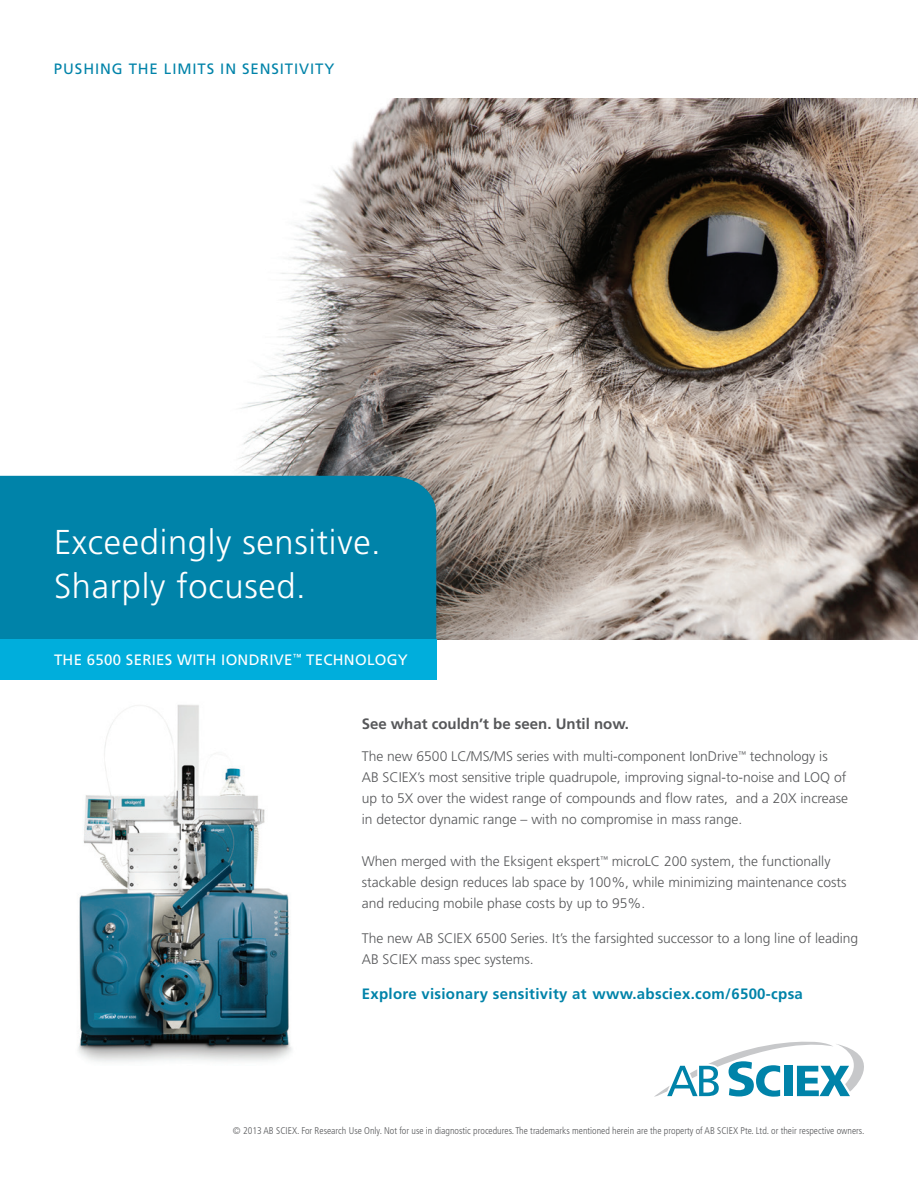
<style>
.page{position:relative;width:918px;height:1188px;background:#fff}
.page>*{position:absolute;margin:0;border:0;box-sizing:border-box;transform-origin:0 0}
.t1{font:300 34.5px/43.5px "Frutiger LT Std";letter-spacing:.02em;color:#fff}
.t2{font:700 15px "Frutiger LT Std";letter-spacing:.02em;color:#0083a9}
.t3{font:15px "Frutiger LT Std";letter-spacing:.02em;color:#fff}
.t4{font:700 15px "Frutiger LT Std";color:#57585a}
.t5{font:15px "Frutiger LT Std";letter-spacing:.06em;color:#0083a9}
.t6{font:300 13.8px/21px "Frutiger LT Std";color:#57585a}
.t7{font:300 condensed 9.75px "Frutiger LT Std";color:#57585a}
</style>
<div class="page">
<img style="left:180px;top:98px;width:738px;height:541px">
<div style="left:0;top:476px;width:436px;height:163px;background:#0083a9"></div>
<div style="left:0;top:639px;width:436px;height:41px;background:#00aedc"></div>
<svg style="left:654px;top:1042px;width:210px;height:55px"></svg>
<img style="left:78px;top:704px;width:214px;height:358px">
<p class="t5" style="left:54px;top:59px;width:282px">PUSHING THE LIMITS IN SENSITIVITY</p>
<p class="t1" style="left:54px;top:521px;width:328px">Exceedingly sensitive.<br>Sharply focused.</p>
<p class="t3" style="left:54px;top:651px;width:355px">THE 6500 SERIES WITH IONDRIVE<sup>™</sup> TECHNOLOGY</p>
<p class="t4" style="left:362px;top:715px;width:269px">See what couldn’t be seen. Until now.</p>
<p class="t6" style="left:362px;top:746px;width:488px">The new 6500 LC/MS/MS series with multi-component IonDrive<sup>™</sup> technology is AB SCIEX’s most sensitive triple quadrupole, improving signal-to-noise and LOQ of up to 5X over the widest range of compounds and flow rates, and a 20X increase in detector dynamic range – with no compromise in mass range.</p>
<p class="t6" style="left:362px;top:851px;width:486px">When merged with the Eksigent ekspert<sup>™</sup> microLC 200 system, the functionally stackable design reduces lab space by 100%, while minimizing maintenance costs and reducing mobile phase costs by up to 95%.</p>
<p class="t6" style="left:362px;top:928px;width:498px">The new AB SCIEX 6500 Series. It’s the farsighted successor to a long line of leading<br>AB SCIEX mass spec systems.</p>
<p class="t2" style="left:362px;top:985px;width:443px">Explore visionary sensitivity at www.absciex.com/6500-cpsa</p>
<p class="t7" style="left:233px;top:1125px;width:633px">© 2013 AB SCIEX. For Research Use Only. Not for use in diagnostic procedures. The trademarks mentioned herein are the property of AB SCIEX Pte. Ltd. or their respective owners.</p>
</div>
